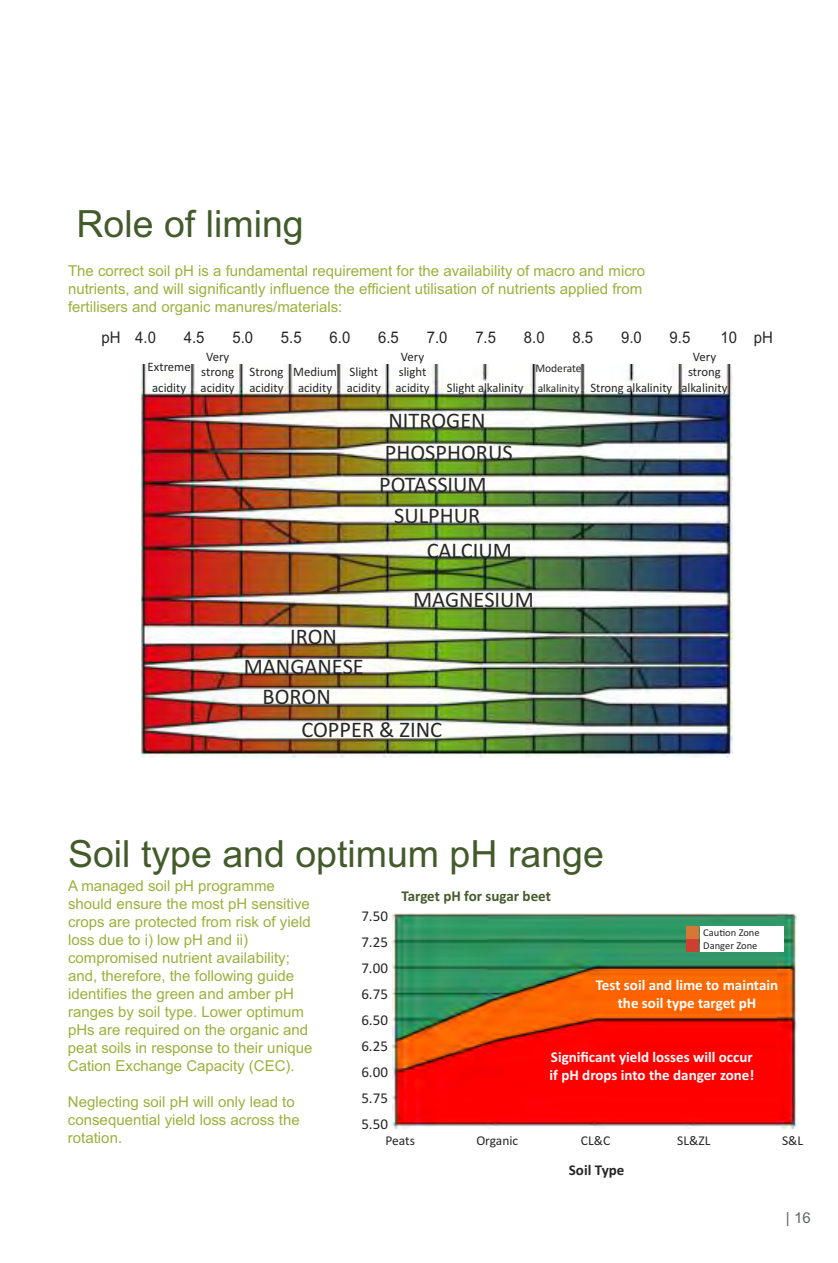
<style>
.page{position:relative;width:838px;height:1263px;background:#fff}
.page>*{position:absolute;margin:0;border:0;box-sizing:border-box;transform-origin:0 0}
.t1{font:37.5px "Arial";color:#435b2b}
.t2{font:22.35px/34.5px "Calibri";color:#272627}
.t3{font:16.05px "Arial";color:#272627;scale:.93 1}
.t4{font:15px/18px "Arial";color:#9db03c}
.t5{font:700 15px/18px "Calibri";color:#fff}
.t6{font:15px/26.1px "Calibri";color:#272627;text-align:justify}
.t7{font:700 15px "Calibri";color:#435b2b}
.t8{font:700 15px "Calibri";color:#272627}
.t9{font:15px "Arial";color:#60646a}
.t10{font:13.5px "Calibri";color:#272627}
.t11{font:12.9px/15.6px "Calibri";color:#272627;text-align:center}
.t12{font:11.7px "Calibri";color:#272627}
.t13{font:10.5px/13.6px "Calibri";color:#272627}
.s1{font-size:11.7px}
</style>
<div class="page">
<img style="left:141px;top:365px;width:591px;height:393px">
<img style="left:392px;top:914px;width:404px;height:215px">
<div style="left:686px;top:926px;width:12px;height:12px;background:#d87638"></div>
<div style="left:700px;top:926px;width:84px;height:12px;background:#fff"></div>
<div style="left:686px;top:940px;width:12px;height:12px;background:#cf3e30"></div>
<div style="left:700px;top:940px;width:84px;height:12px;background:#fff"></div>
<h1 class="t1" style="left:77px;top:203px;width:229px">Role of liming</h1>
<p class="t4" style="left:68px;top:262px;width:578px">The correct soil pH is a fundamental requirement for the availability of macro and micro nutrients, and will significantly influence the efficient utilisation of nutrients applied from fertilisers and organic manures/materials:</p>
<p class="t3" style="left:101px;top:328px;width:60px">pH 4.0</p>
<p class="t3" style="left:184px;top:328px;width:24px">4.5</p>
<p class="t3" style="left:232px;top:328px;width:24px">5.0</p>
<p class="t3" style="left:281px;top:328px;width:24px">5.5</p>
<p class="t3" style="left:329px;top:328px;width:24px">6.0</p>
<p class="t3" style="left:378px;top:328px;width:24px">6.5</p>
<p class="t3" style="left:427px;top:328px;width:24px">7.0</p>
<p class="t3" style="left:475px;top:328px;width:24px">7.5</p>
<p class="t3" style="left:524px;top:328px;width:24px">8.0</p>
<p class="t3" style="left:572px;top:328px;width:24px">8.5</p>
<p class="t3" style="left:621px;top:328px;width:24px">9.0</p>
<p class="t3" style="left:669px;top:328px;width:24px">9.5</p>
<p class="t3" style="left:720px;top:328px;width:58px">10 pH</p>
<p class="t11" style="left:148px;top:356px;width:45px;line-height:20.7px">Extreme acidity</p>
<p class="t11" style="left:201px;top:349px;width:36px">Very strong acidity</p>
<p class="t11" style="left:249px;top:364px;width:36px;text-align:left">Strong acidity</p>
<p class="t11" style="left:293px;top:364px;width:45px">Medium acidity</p>
<p class="t11" style="left:347px;top:364px;width:36px;text-align:left">Slight acidity</p>
<p class="t11" style="left:395px;top:349px;width:36px">Very slight acidity</p>
<p class="t11" style="left:447px;top:380px;width:78px">Slight alkalinity</p>
<h2 class="t2" style="left:388px;top:403px;width:99px">NITROGEN</h2>
<h2 class="t2" style="left:385px;top:435px;width:129px">PHOSPHORUS</h2>
<h2 class="t2" style="left:379px;top:467px;width:109px">POTASSIUM</h2>
<h2 class="t2" style="left:427px;top:498px;width:87px;text-indent:-33px">SULPHUR<br>CALCIUM</h2>
<p class="t12" style="left:535px;top:361px;width:48px">Moderate</p>
<p class="t11" style="left:537px;top:380px;width:136px"><span class="s1">alkalinity</span> Strong alkalinity</p>
<p class="t11" style="left:681px;top:349px;width:48px">Very strong alkalinity</p>
<h2 class="t2" style="left:290px;top:619px;width:48px">IRON</h2>
<h2 class="t2" style="left:244px;top:649px;width:122px">MANGANESE</h2>
<h2 class="t2" style="left:262px;top:679px;width:70px">BORON</h2>
<h2 class="t2" style="left:413px;top:582px;width:122px">MAGNESIUM</h2>
<h2 class="t2" style="left:301px;top:712px;width:142px">COPPER &amp; ZINC</h2>
<h1 class="t1" style="left:68px;top:832px;width:537px">Soil type and optimum pH range</h1>
<p class="t4" style="left:68px;top:877px;width:246px">A managed soil pH programme should ensure the most pH sensitive crops are protected from risk of yield loss due to i) low pH and ii) compromised nutrient availability; and, therefore, the following guide identifies the green and amber pH ranges by soil type. Lower optimum pHs are required on the organic and peat soils in response to their unique Cation Exchange Capacity (CEC).</p>
<p class="t4" style="left:68px;top:1093px;width:233px">Neglecting soil pH will only lead to consequential yield loss across the rotation.</p>
<p class="t6" style="left:361px;top:903px;width:28px">7.50<br>7.25<br>7.00<br>6.75<br>6.50<br>6.25<br>6.00<br>5.75<br>5.50</p>
<p class="t7" style="left:401px;top:887px;width:151px">Target pH for sugar beet</p>
<p class="t13" style="left:703px;top:925px;width:58px">Caution Zone<br>Danger Zone</p>
<p class="t5" style="left:596px;top:976px;width:184px;text-align:center">Test soil and lime to maintain the soil type target pH</p>
<p class="t5" style="left:549px;top:1048px;width:206px">Significant yield losses will occur if pH drops into the danger zone!</p>
<p class="t10" style="left:385px;top:1133px;width:31px">Peats</p>
<p class="t10" style="left:476px;top:1133px;width:43px">Organic</p>
<p class="t10" style="left:581px;top:1133px;width:31px">CL&amp;C</p>
<p class="t10" style="left:677px;top:1133px;width:35px">SL&amp;ZL</p>
<p class="t10" style="left:782px;top:1133px;width:23px">S&amp;L</p>
<p class="t8" style="left:569px;top:1161px;width:57px">Soil Type</p>
<p class="t9" style="left:786px;top:1209px;width:26px">| 16</p>
</div>
